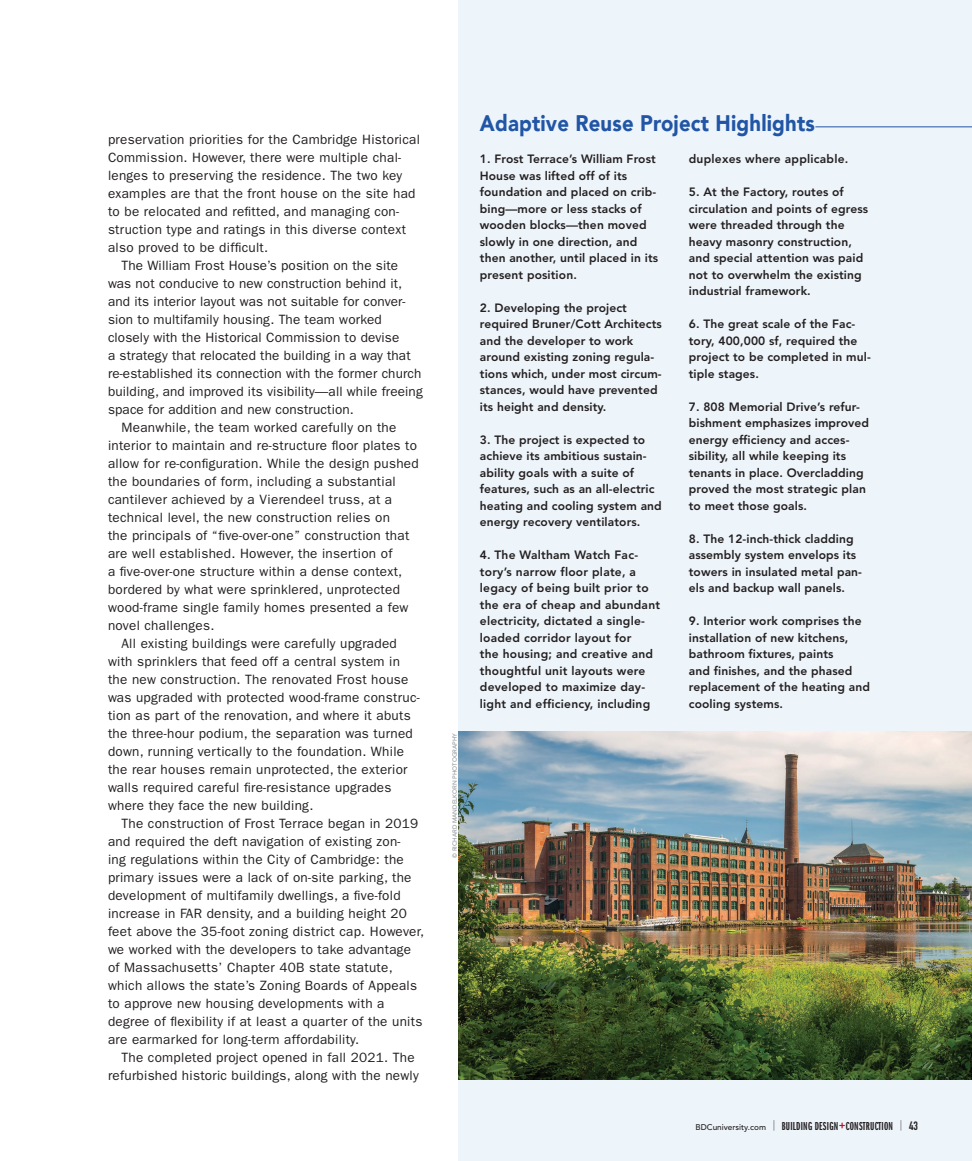
<style>
.page{position:relative;width:972px;height:1161px;background:#fff}
.page>*{position:absolute;margin:0;border:0;box-sizing:border-box;transform-origin:0 0}
.Sidebar_Headline{font:900 22.5px "Avenir";letter-spacing:.01em;color:#2155a5;scale:.9 1}
.Body_Copy{font:13.5px/18px "ITC Franklin Gothic Std";letter-spacing:.02em;color:#231f20}
.Sidebar_Copy{font:800 12px/16.5px "Avenir LT Std";letter-spacing:.01em;color:#231f20}
.t1{font:12px "ITC Franklin Gothic Std Dm X Cp";letter-spacing:.02em;color:#231f20}
.Photo_Credit{font:500 6px "Avenir LT Std";color:#939598}
.s1{font-family:"Avenir LT Std";font-weight:500;font-size:8.25px}
.s2{font-family:"ITC Franklin Gothic Std Bk X Cp";font-size:10.5px}
.s3{font-family:"ITC Franklin Gothic Std";font-weight:500;font-stretch:condensed;font-size:13.5px;color:#c01119}
.s4{font-family:"DIN Condensed";font-weight:700}
</style>
<div class="page">
<div style="left:458px;top:0;width:514px;height:1161px;background:#edf4fa"></div>
<img style="left:458px;top:732px;width:514px;height:348px">
<hr style="left:815px;top:126px;width:157px;height:1px;background:#2155a5">
<p class="Body_Copy" style="left:108px;top:131px;width:313px">preservation priorities for the Cambridge Historical Commission. However, there were multiple chal&shy;lenges to preserving the residence. The two key examples are that the front house on the site had to be relocated and refitted, and managing con&shy;struction type and ratings in this diverse context also proved to be difficult.</p>
<p class="Body_Copy" style="left:108px;top:257px;width:316px;text-indent:14px">The William Frost House’s position on the site was not conducive to new construction behind it, and its interior layout was not suitable for conver&shy;sion to multifamily housing. The team worked closely with the Historical Commission to devise<br>a strategy that relocated the building in a way that re-established its connection with the former church building, and improved its visibility—all while freeing space for addition and new construction.</p>
<p class="Body_Copy" style="left:108px;top:419px;width:312px;text-indent:14px">Meanwhile, the team worked carefully on the interior to maintain and re-structure floor plates to allow for re-configuration. While the design pushed the boundaries of form, including a substantial cantilever achieved by a Vierendeel truss, at a technical level, the new construction relies on<br>the principals of “five-over-one” construction that are well established. However, the insertion of<br>a five-over-one structure within a dense context, bordered by what were sprinklered, unprotected wood-frame single family homes presented a few novel challenges.</p>
<p class="Body_Copy" style="left:108px;top:635px;width:313px;text-indent:14px">All existing buildings were carefully upgraded with sprinklers that feed off a central system in the new construction. The renovated Frost house was upgraded with protected wood-frame construc&shy;tion as part of the renovation, and where it abuts the three-hour podium, the separation was turned down, running vertically to the foundation. While the rear houses remain unprotected, the exterior walls required careful fire-resistance upgrades where they face the new building.</p>
<p class="Body_Copy" style="left:108px;top:815px;width:318px;text-indent:14px">The construction of Frost Terrace began in 2019 and required the deft navigation of existing zon-<br>ing regulations within the City of Cambridge: the primary issues were a lack of on-site parking, the development of multifamily dwellings, a five-fold increase in FAR density, and a building height 20 feet above the 35-foot zoning district cap. However, we worked with the developers to take advantage of Massachusetts’ Chapter 40B state statute, which allows the state’s Zoning Boards of Appeals to approve new housing developments with a degree of flexibility if at least a quarter of the units are earmarked for long-term affordability.</p>
<p class="Body_Copy" style="left:108px;top:1049px;width:312px;text-align:right">The completed project opened in fall 2021. The refurbished historic buildings, along with the newly</p>
<p class="Photo_Credit" style="left:451px;top:858px;width:126px;rotate:-90deg">© RICHARD MANDELKORN PHOTOGRAPHY</p>
<p class="Sidebar_Headline" style="left:480px;top:104px;width:374px">Adaptive Reuse Project Highlights</p>
<p class="Sidebar_Copy" style="left:480px;top:151px;width:180px">1. Frost Terrace’s William Frost<br>House was lifted off of its foundation and placed on crib&shy;bing—more or less stacks of wooden blocks—then moved slowly in one direction, and then another, until placed in its present position.</p>
<p class="Sidebar_Copy" style="left:480px;top:299px;width:183px">2. Developing the project required Bruner/Cott Architects and the developer to work around existing zoning regula&shy;tions which, under most circum&shy;stances, would have prevented its height and density.</p>
<p class="Sidebar_Copy" style="left:480px;top:431px;width:183px">3. The project is expected to achieve its ambitious sustain&shy;ability goals with a suite of features, such as an all-electric heating and cooling system and energy recovery ventilators.</p>
<p class="Sidebar_Copy" style="left:480px;top:547px;width:182px">4. The Waltham Watch Fac&shy;tory’s narrow floor plate, a legacy of being built prior to the era of cheap and abundant electricity, dictated a single&shy;loaded corridor layout for<br>the housing; and creative and thoughtful unit layouts were developed to maximize day&shy;light and efficiency, including</p>
<p class="Sidebar_Copy" style="left:689px;top:151px;width:161px">duplexes where applicable.</p>
<p class="Sidebar_Copy" style="left:689px;top:184px;width:181px">5. At the Factory, routes of circulation and points of egress were threaded through the heavy masonry construction, and special attention was paid not to overwhelm the existing industrial framework.</p>
<p class="Sidebar_Copy" style="left:689px;top:316px;width:183px">6. The great scale of the Fac&shy;tory, 400,000 sf, required the project to be completed in mul&shy;tiple stages.</p>
<p class="Sidebar_Copy" style="left:689px;top:398px;width:182px">7. 808 Memorial Drive’s refur&shy;bishment emphasizes improved energy efficiency and acces&shy;sibility, all while keeping its tenants in place. Overcladding proved the most strategic plan to meet those goals.</p>
<p class="Sidebar_Copy" style="left:689px;top:530px;width:175px">8. The 12-inch-thick cladding assembly system envelops its towers in insulated metal pan&shy;els and backup wall panels.</p>
<p class="Sidebar_Copy" style="left:689px;top:613px;width:183px">9. Interior work comprises the installation of new kitchens, bathroom fixtures, paints<br>and finishes, and the phased replacement of the heating and cooling systems.</p>
<p class="t1" style="left:696px;top:1119px;width:224px"><span class="s1">BDCuniversity.com</span> <span class="s2">|</span> BUILDING DESIGN<span class="s3">+</span>CONSTRUCTION <span class="s2">|</span> <span class="s4">43</span></p>
</div>
